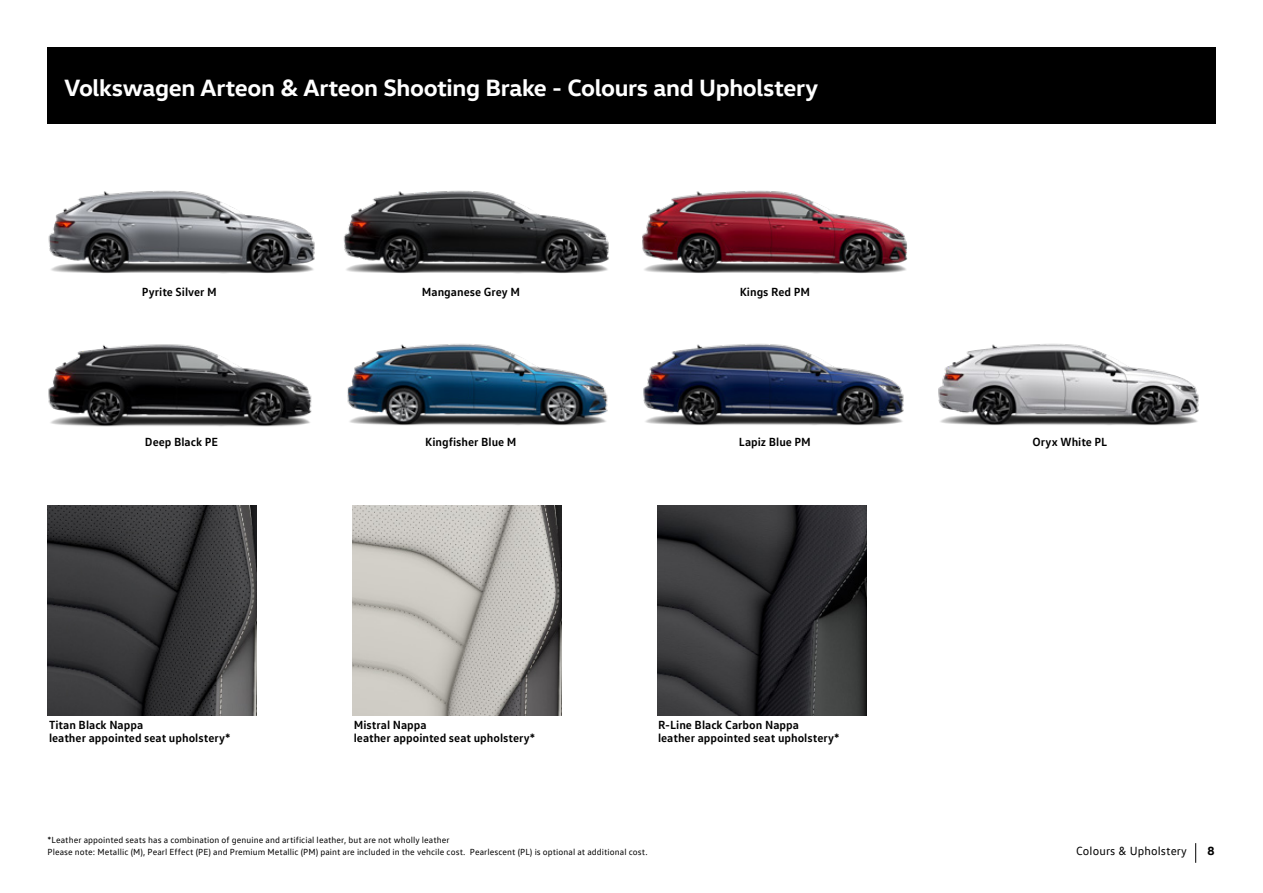
<style>
.page{position:relative;width:1263px;height:893px;background:#fff}
.page>*{position:absolute;margin:0;border:0;box-sizing:border-box;transform-origin:0 0}
.t1{font:700 24px "VW Head";letter-spacing:-.015em;color:#fff}
.t2{font:700 12px/12.8px "VW Text";color:#000}
.t3{font:12px "VW Text";letter-spacing:.01em;color:#000}
.t4{font:700 12px "VW Head";color:#000}
.t5{font:9px/12.8px "VW Text";letter-spacing:.01em;color:#000}
</style>
<div class="page">
<svg style="left:1195px;top:843px;width:1px;height:20px"></svg>
<div style="left:48px;top:47px;width:1168px;height:77px;background:#000"></div>
<img style="left:48px;top:190px;width:267px;height:84px">
<img style="left:48px;top:344px;width:264px;height:83px">
<img style="left:343px;top:190px;width:266px;height:84px">
<img style="left:347px;top:343px;width:261px;height:83px">
<img style="left:642px;top:190px;width:265px;height:84px">
<img style="left:643px;top:343px;width:261px;height:83px">
<img style="left:938px;top:343px;width:261px;height:83px">
<img style="left:657px;top:506px;width:209px;height:209px">
<img style="left:48px;top:506px;width:209px;height:209px">
<img style="left:352px;top:506px;width:210px;height:209px">
<h1 class="t1" style="left:65px;top:72px;width:755px">Volkswagen Arteon &amp; Arteon Shooting Brake - Colours and Upholstery</h1>
<p class="t2" style="left:142px;top:285px;width:76px">Pyrite Silver M</p>
<p class="t2" style="left:145px;top:435px;width:75px">Deep Black PE</p>
<p class="t2" style="left:422px;top:285px;width:100px">Manganese Grey M</p>
<p class="t2" style="left:425px;top:435px;width:93px">Kingfisher Blue M</p>
<p class="t2" style="left:740px;top:285px;width:72px">Kings Red PM</p>
<p class="t2" style="left:739px;top:435px;width:73px">Lapiz Blue PM</p>
<p class="t2" style="left:1032px;top:435px;width:76px">Oryx White PL</p>
<p class="t2" style="left:49px;top:718px;width:183px">Titan Black Nappa<br>leather appointed seat upholstery*</p>
<p class="t2" style="left:354px;top:718px;width:183px">Mistral Nappa<br>leather appointed seat upholstery*</p>
<p class="t2" style="left:658px;top:718px;width:183px">R-Line Black Carbon Nappa<br>leather appointed seat upholstery*</p>
<p class="t5" style="left:48px;top:833px;width:602px">*Leather appointed seats has a combination of genuine and artificial leather, but are not wholly leather<br>Please note: Metallic (M), Pearl Effect (PE) and Premium Metallic (PM) paint are included in the vehcile cost. Pearlescent (PL) is optional at additional cost.</p>
<p class="t3" style="left:1076px;top:844px;width:112px">Colours &amp; Upholstery</p>
<p class="t4" style="left:1207px;top:843px;width:9px">8</p>
</div>
